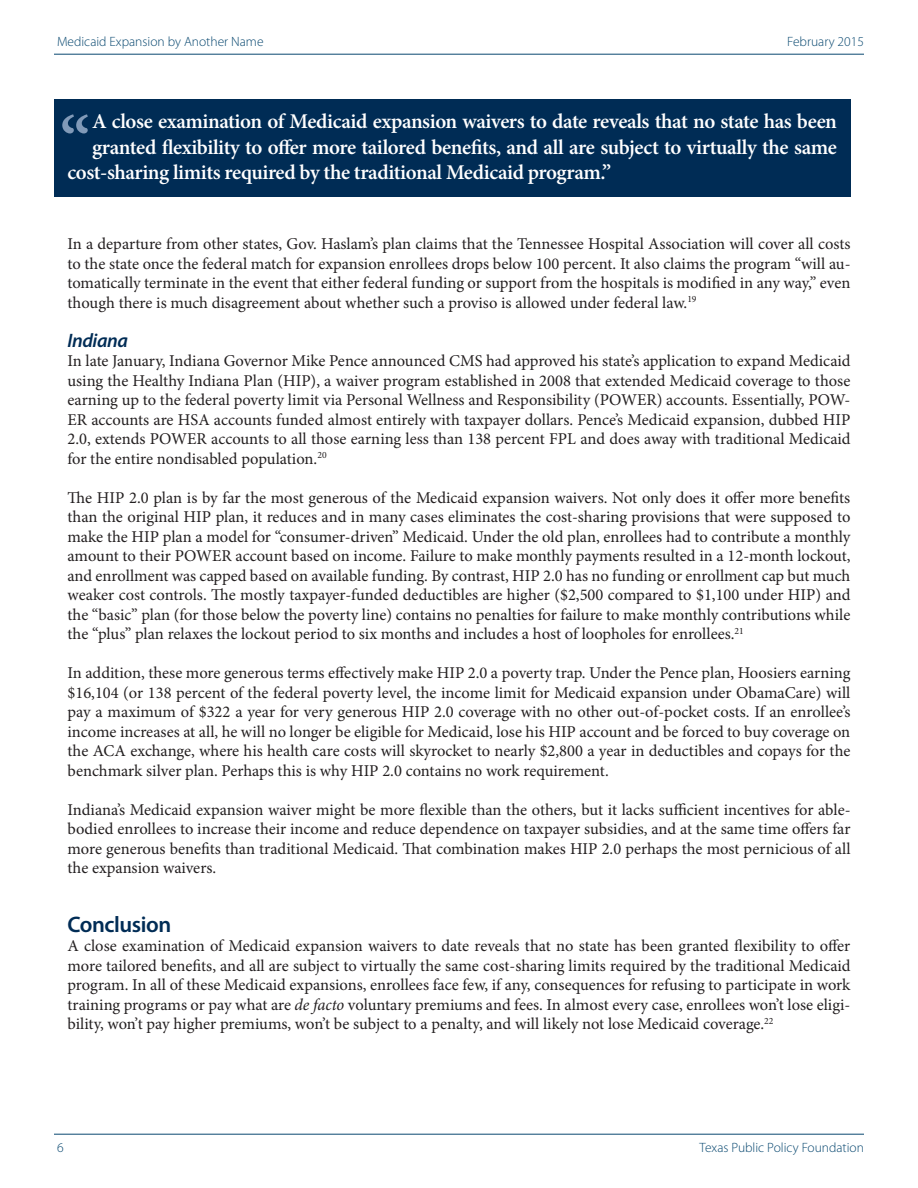
<style>
.page{position:relative;width:918px;height:1188px;background:#fff}
.page>*{position:absolute;margin:0;border:0;box-sizing:border-box;transform-origin:0 0}
.t1{font:600 72px "Minion Pro";color:#819ab8}
.t2{font:600 22.5px "Myriad Pro";letter-spacing:-.02em;color:#002c55}
.t3{font:600 21px/25.5px "Minion Pro";letter-spacing:-.02em;color:#fff}
.t4{font:italic 600 19.5px "Myriad Pro";letter-spacing:-.02em;color:#002c55}
.t5{font:16.5px/19.5px "Minion Pro";color:#231f20;text-align:justify}
.t6{font:300 13.5px "Myriad Pro";color:#094870}
.s1{font-style:italic}
</style>
<div class="page">
<hr style="left:54px;top:54px;width:810px;height:1px;background:#094870">
<hr style="left:54px;top:1134px;width:810px;height:1px;background:#094870">
<div style="left:54px;top:99px;width:796px;height:98px;background:#002c55"></div>
<p class="t6" style="left:57px;top:34px;width:208px">Medicaid Expansion by Another Name</p>
<p class="t6" style="left:787px;top:34px;width:78px">February 2015</p>
<p class="t3" style="left:92px;top:109px;width:746px">A close examination of Medicaid expansion waivers to date reveals that no state has been granted flexibility to offer more tailored benefits, and all are subject to virtually the same</p>
<h1 class="t1" style="left:60px;top:93px;width:32px">“</h1>
<p class="t3" style="left:68px;top:160px;width:545px">cost-sharing limits required by the traditional Medicaid program.”</p>
<p class="t5" style="left:68px;top:234px;width:785px">In a departure from other states, Gov. Haslam’s plan claims that the Tennessee Hospital Association will cover all costs to the state once the federal match for expansion enrollees drops below 100 percent. It also claims the program “will au&shy;tomatically terminate in the event that either federal funding or support from the hospitals is modified in any way,” even though there is much disagreement about whether such a proviso is allowed under federal law.<sup>19</sup></p>
<p class="t4" style="left:68px;top:328px;width:62px">Indiana</p>
<p class="t5" style="left:68px;top:351px;width:785px">In late January, Indiana Governor Mike Pence announced CMS had approved his state’s application to expand Medicaid using the Healthy Indiana Plan (HIP), a waiver program established in 2008 that extended Medicaid coverage to those earning up to the federal poverty limit via Personal Wellness and Responsibility (POWER) accounts. Essentially, POW-ER accounts are HSA accounts funded almost entirely with taxpayer dollars. Pence’s Medicaid expansion, dubbed HIP 2.0, extends POWER accounts to all those earning less than 138 percent FPL and does away with traditional Medicaid for the entire nondisabled population.<sup>20</sup></p>
<p class="t5" style="left:68px;top:488px;width:785px">The HIP 2.0 plan is by far the most generous of the Medicaid expansion waivers. Not only does it offer more benefits than the original HIP plan, it reduces and in many cases eliminates the cost-sharing provisions that were supposed to make the HIP plan a model for “consumer-driven” Medicaid. Under the old plan, enrollees had to contribute a monthly amount to their POWER account based on income. Failure to make monthly payments resulted in a 12-month lockout, and enrollment was capped based on available funding. By contrast, HIP 2.0 has no funding or enrollment cap but much weaker cost controls. The mostly taxpayer-funded deductibles are higher ($2,500 compared to $1,100 under HIP) and the “basic” plan (for those below the poverty line) contains no penalties for failure to make monthly contributions while the “plus” plan relaxes the lockout period to six months and includes a host of loopholes for enrollees.<sup>21</sup></p>
<p class="t5" style="left:68px;top:663px;width:785px">In addition, these more generous terms effectively make HIP 2.0 a poverty trap. Under the Pence plan, Hoosiers earning $16,104 (or 138 percent of the federal poverty level, the income limit for Medicaid expansion under ObamaCare) will pay a maximum of $322 a year for very generous HIP 2.0 coverage with no other out-of-pocket costs. If an enrollee’s income increases at all, he will no longer be eligible for Medicaid, lose his HIP account and be forced to buy coverage on the ACA exchange, where his health care costs will skyrocket to nearly $2,800 a year in deductibles and copays for the benchmark silver plan. Perhaps this is why HIP 2.0 contains no work requirement.</p>
<p class="t5" style="left:68px;top:800px;width:785px">Indiana’s Medicaid expansion waiver might be more flexible than the others, but it lacks sufficient incentives for able&shy;bodied enrollees to increase their income and reduce dependence on taxpayer subsidies, and at the same time offers far more generous benefits than traditional Medicaid. That combination makes HIP 2.0 perhaps the most pernicious of all the expansion waivers.</p>
<h2 class="t2" style="left:68px;top:910px;width:105px">Conclusion</h2>
<p class="t5" style="left:68px;top:936px;width:785px">A close examination of Medicaid expansion waivers to date reveals that no state has been granted flexibility to offer more tailored benefits, and all are subject to virtually the same cost-sharing limits required by the traditional Medicaid program. In all of these Medicaid expansions, enrollees face few, if any, consequences for refusing to participate in work training programs or pay what are <span class="s1">de facto</span> voluntary premiums and fees. In almost every case, enrollees won’t lose eligi&shy;bility, won’t pay higher premiums, won’t be subject to a penalty, and will likely not lose Medicaid coverage.<sup>22</sup></p>
<p class="t6" style="left:57px;top:1139px;width:8px">6</p>
<p class="t6" style="left:700px;top:1139px;width:166px">Texas Public Policy Foundation</p>
</div>
